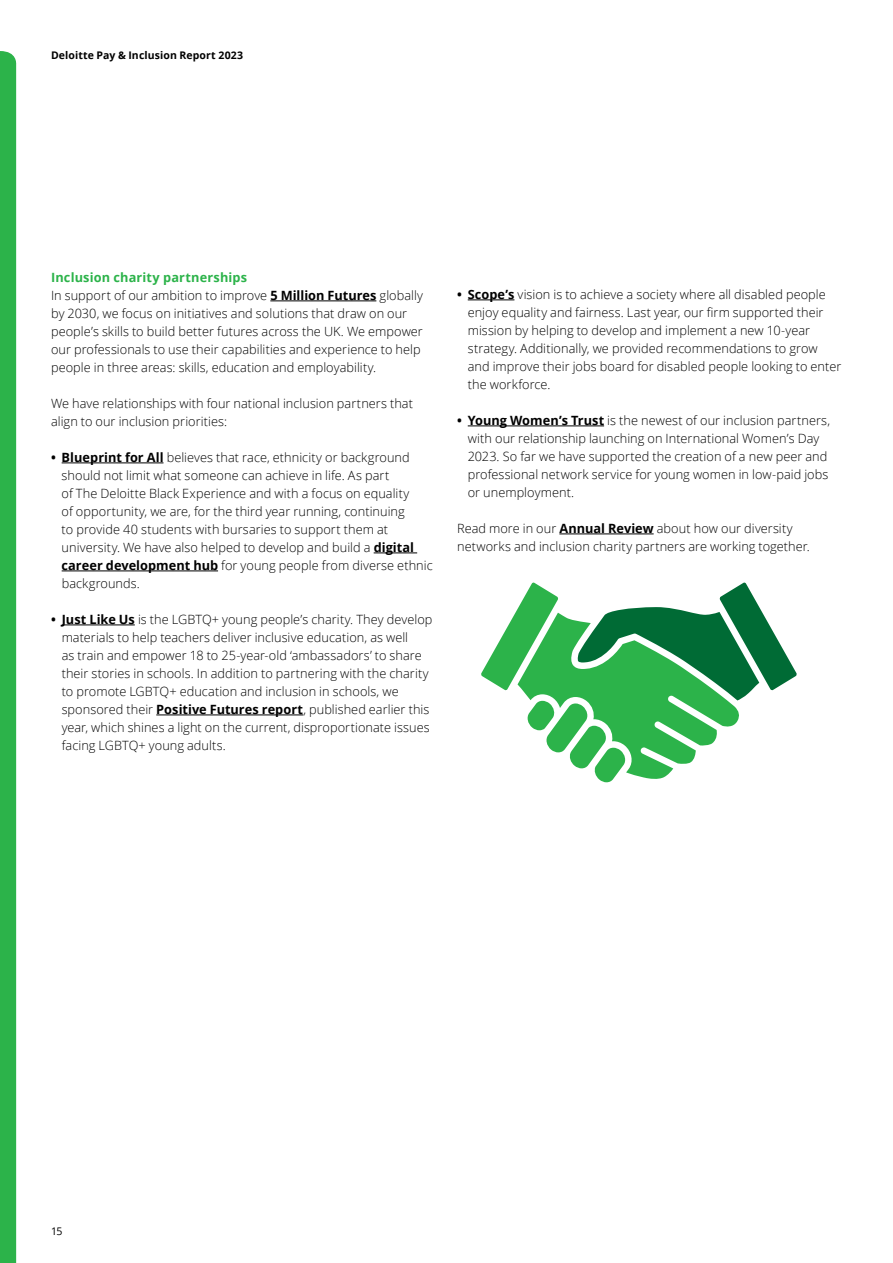
<style>
.page{position:relative;width:893px;height:1263px;background:#fff}
.page>*{position:absolute;margin:0;border:0;box-sizing:border-box;transform-origin:0 0}
.t1{font:300 12.75px/18px "Open Sans";letter-spacing:.005em;color:#000}
.t2{font:700 10.5px "Open Sans";letter-spacing:.01em;color:#000}
.t3{font:10.5px "Open Sans";color:#000}
.s1{font-weight:700;color:#2cb34a}
.s2{font-weight:700}
</style>
<div class="page">
<div style="left:0;top:51px;width:17px;height:1212px;background:#2cb34a"></div>
<hr style="left:468px;top:300px;width:46px;height:1px;background:#000">
<hr style="left:468px;top:426px;width:136px;height:1px;background:#000">
<hr style="left:559px;top:534px;width:95px;height:1px;background:#000">
<hr style="left:270px;top:301px;width:106px;height:1px;background:#000">
<hr style="left:62px;top:463px;width:101px;height:1px;background:#000">
<hr style="left:374px;top:553px;width:43px;height:1px;background:#000">
<hr style="left:62px;top:571px;width:156px;height:1px;background:#000">
<hr style="left:62px;top:625px;width:73px;height:1px;background:#000">
<hr style="left:156px;top:715px;width:147px;height:1px;background:#000">
<svg style="left:481px;top:583px;width:316px;height:199px"></svg>
<p class="t2" style="left:51px;top:48px;width:194px">Deloitte Pay &amp; Inclusion Report 2023</p>
<p class="t1" style="left:51px;top:268px;width:374px"><span class="s1">Inclusion charity partnerships<br></span>In support of our ambition to improve <span class="s2">5 Million Futures</span> globally by 2030, we focus on initiatives and solutions that draw on our people’s skills to build better futures across the UK. We empower our professionals to use their capabilities and experience to help people in three areas: skills, education and employability.</p>
<p class="t1" style="left:51px;top:394px;width:364px">We have relationships with four national inclusion partners that align to our inclusion priorities:</p>
<p class="t1" style="left:62px;top:448px;width:373px;text-indent:-11px"><span class="s2">• Blueprint for All</span> believes that race, ethnicity or background should not limit what someone can achieve in life. As part<br>of The Deloitte Black Experience and with a focus on equality<br>of opportunity, we are, for the third year running, continuing<br>to provide 40 students with bursaries to support them at university. We have also helped to develop and build a <span class="s2">digital career development hub</span> for young people from diverse ethnic backgrounds.</p>
<p class="t1" style="left:62px;top:610px;width:372px;text-indent:-11px"><span class="s2">• Just Like Us</span> is the LGBTQ+ young people’s charity. They develop materials to help teachers deliver inclusive education, as well<br>as train and empower 18 to 25-year-old ‘ambassadors’ to share their stories in schools. In addition to partnering with the charity to promote LGBTQ+ education and inclusion in schools, we sponsored their <span class="s2">Positive Futures report</span>, published earlier this year, which shines a light on the current, disproportionate issues facing LGBTQ+ young adults.</p>
<p class="t1" style="left:468px;top:285px;width:375px;text-indent:-11px"><span class="s2">• Scope’s</span> vision is to achieve a society where all disabled people enjoy equality and fairness. Last year, our firm supported their mission by helping to develop and implement a new 10-year strategy. Additionally, we provided recommendations to grow and improve their jobs board for disabled people looking to enter the workforce.</p>
<p class="t1" style="left:468px;top:411px;width:364px;text-indent:-11px"><span class="s2">• Young Women’s Trust</span> is the newest of our inclusion partners, with our relationship launching on International Women’s Day 2023. So far we have supported the creation of a new peer and professional network service for young women in low-paid jobs or unemployment.</p>
<p class="t1" style="left:457px;top:519px;width:354px">Read more in our <span class="s2">Annual Review</span> about how our diversity networks and inclusion charity partners are working together.</p>
<p class="t3" style="left:51px;top:1224px;width:13px">15</p>
</div>
